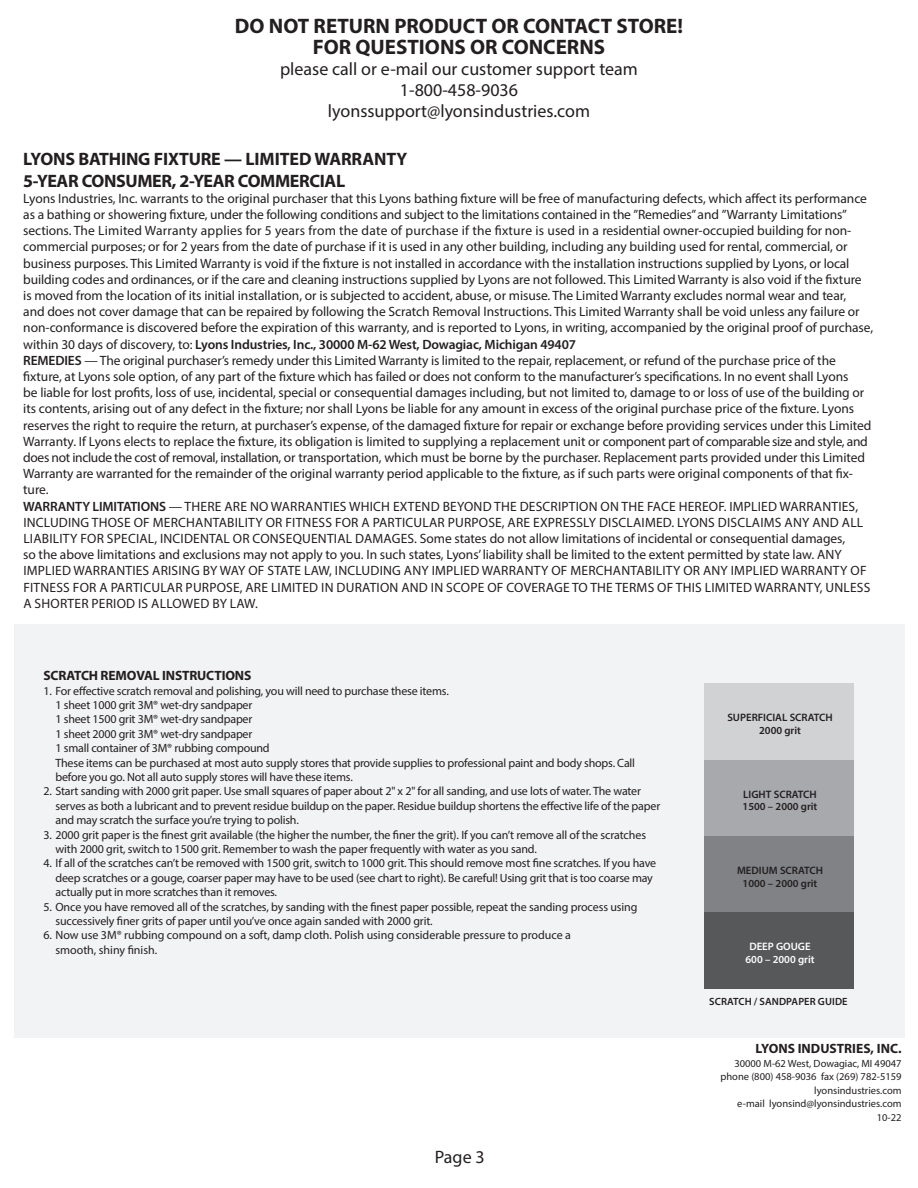
<style>
.page{position:relative;width:918px;height:1188px;background:#fff}
.page>*{position:absolute;margin:0;border:0;box-sizing:border-box;transform-origin:0 0}
.t1{font:700 21px "Myriad Pro";color:#231f20}
.t2{font:18px "Myriad Pro";color:#231f20}
.Warranty_Body_SM{font:700 18px/21.6px "Myriad Pro";letter-spacing:-.02em;color:#231f20}
.Warranty_Body_SM-2{font:13.5px/16.2px "Myriad Pro";letter-spacing:-.005em;color:#231f20}
.Warranty_Body{font:700 13.5px "Myriad Pro";letter-spacing:-.01em;color:#231f20}
.Warranty_Body-2{font:12px/14.4px "Myriad Pro";letter-spacing:-.015em;color:#231f20}
.Scratch_Guide{font:600 10.8px/12.9px "Myriad Pro";color:#231f20;text-align:center}
.Scratch_Guide-2{font:600 10.8px/12.9px "Myriad Pro";color:#fff;text-align:center}
.t3{font:10.5px "Myriad Pro";color:#231f20}
.Dim_Bold{font:600 10.5px "Myriad Pro";letter-spacing:.01em;color:#231f20}
.s1{font-weight:600}
</style>
<div class="page">
<div style="left:14px;top:624px;width:891px;height:414px;background:#f2f3f4"></div>
<div style="left:704px;top:684px;width:149px;height:76px;background:#d1d2d4"></div>
<div style="left:704px;top:760px;width:149px;height:76px;background:#a8a9ad"></div>
<div style="left:704px;top:836px;width:149px;height:77px;background:#808285"></div>
<div style="left:704px;top:913px;width:149px;height:76px;background:#57585a"></div>
<p class="t1" style="left:235px;top:13px;width:450px">DO NOT RETURN PRODUCT OR CONTACT STORE!</p>
<p class="t1" style="left:313px;top:34px;width:294px">FOR QUESTIONS OR CONCERNS</p>
<p class="t2" style="left:280px;top:58px;width:359px">please call or e-mail our customer support team</p>
<p class="t2" style="left:400px;top:79px;width:120px">1-800-458-9036</p>
<p class="t2" style="left:328px;top:100px;width:264px">lyonssupport@lyonsindustries.com</p>
<p class="Warranty_Body_SM" style="left:23px;top:148px;width:385px">LYONS BATHING FIXTURE — LIMITED WARRANTY<br>5-YEAR CONSUMER, 2-YEAR COMMERCIAL</p>
<p class="Warranty_Body_SM-2" style="left:23px;top:190px;width:851px">Lyons Industries, Inc. warrants to the original purchaser that this Lyons bathing fixture will be free of manufacturing defects, which affect its performance as a bathing or showering fixture, under the following conditions and subject to the limitations contained in the ”Remedies” and ”Warranty Limitations” sections. The Limited Warranty applies for 5 years from the date of purchase if the fixture is used in a residential owner-occupied building for non&shy;commercial purposes; or for 2 years from the date of purchase if it is used in any other building, including any building used for rental, commercial, or business purposes. This Limited Warranty is void if the fixture is not installed in accordance with the installation instructions supplied by Lyons, or local building codes and ordinances, or if the care and cleaning instructions supplied by Lyons are not followed. This Limited Warranty is also void if the fixture is moved from the location of its initial installation, or is subjected to accident, abuse, or misuse. The Limited Warranty excludes normal wear and tear,<br>and does not cover damage that can be repaired by following the Scratch Removal Instructions. This Limited Warranty shall be void unless any failure or non-conformance is discovered before the expiration of this warranty, and is reported to Lyons, in writing, accompanied by the original proof of purchase, within 30 days of discovery, to: <span class="s1">Lyons Industries, Inc., 30000 M-62 West, Dowagiac, Michigan 49407<br>REMEDIES</span> — The original purchaser’s remedy under this Limited Warranty is limited to the repair, replacement, or refund of the purchase price of the fixture, at Lyons sole option, of any part of the fixture which has failed or does not conform to the manufacturer’s specifications. In no event shall Lyons<br>be liable for lost profits, loss of use, incidental, special or consequential damages including, but not limited to, damage to or loss of use of the building or its contents, arising out of any defect in the fixture; nor shall Lyons be liable for any amount in excess of the original purchase price of the fixture. Lyons reserves the right to require the return, at purchaser’s expense, of the damaged fixture for repair or exchange before providing services under this Limited Warranty. If Lyons elects to replace the fixture, its obligation is limited to supplying a replacement unit or component part of comparable size and style, and does not include the cost of removal, installation, or transportation, which must be borne by the purchaser. Replacement parts provided under this Limited Warranty are warranted for the remainder of the original warranty period applicable to the fixture, as if such parts were original components of that fix&shy;ture.<br><span class="s1">WARRANTY LIMITATIONS</span> — THERE ARE NO WARRANTIES WHICH EXTEND BEYOND THE DESCRIPTION ON THE FACE HEREOF. IMPLIED WARRANTIES, INCLUDING THOSE OF MERCHANTABILITY OR FITNESS FOR A PARTICULAR PURPOSE, ARE EXPRESSLY DISCLAIMED. LYONS DISCLAIMS ANY AND ALL LIABILITY FOR SPECIAL, INCIDENTAL OR CONSEQUENTIAL DAMAGES. Some states do not allow limitations of incidental or consequential damages,<br>so the above limitations and exclusions may not apply to you. In such states, Lyons’ liability shall be limited to the extent permitted by state law. ANY IMPLIED WARRANTIES ARISING BY WAY OF STATE LAW, INCLUDING ANY IMPLIED WARRANTY OF MERCHANTABILITY OR ANY IMPLIED WARRANTY OF FITNESS FOR A PARTICULAR PURPOSE, ARE LIMITED IN DURATION AND IN SCOPE OF COVERAGE TO THE TERMS OF THIS LIMITED WARRANTY, UNLESS A SHORTER PERIOD IS ALLOWED BY LAW.</p>
<p class="Warranty_Body" style="left:43px;top:667px;width:209px">SCRATCH REMOVAL INSTRUCTIONS</p>
<p class="Warranty_Body-2" style="left:55px;top:683px;width:581px;text-indent:-12px">1. For effective scratch removal and polishing, you will need to purchase these items.<br>1 sheet 1000 grit 3M® wet-dry sandpaper<br>1 sheet 1500 grit 3M® wet-dry sandpaper<br>1 sheet 2000 grit 3M® wet-dry sandpaper<br>1 small container of 3M® rubbing compound<br>These items can be purchased at most auto supply stores that provide supplies to professional paint and body shops. Call before you go. Not all auto supply stores will have these items.</p>
<p class="Warranty_Body-2" style="left:55px;top:784px;width:606px;text-indent:-12px">2. Start sanding with 2000 grit paper. Use small squares of paper about 2" x 2" for all sanding, and use lots of water. The water serves as both a lubricant and to prevent residue buildup on the paper. Residue buildup shortens the effective life of the paper and may scratch the surface you’re trying to polish.</p>
<p class="Warranty_Body-2" style="left:55px;top:827px;width:592px;text-indent:-12px">3. 2000 grit paper is the finest grit available (the higher the number, the finer the grit). If you can’t remove all of the scratches with 2000 grit, switch to 1500 grit. Remember to wash the paper frequently with water as you sand.</p>
<p class="Warranty_Body-2" style="left:55px;top:856px;width:602px;text-indent:-12px">4. If all of the scratches can’t be removed with 1500 grit, switch to 1000 grit. This should remove most fine scratches. If you have deep scratches or a gouge, coarser paper may have to be used (see chart to right). Be careful! Using grit that is too coarse may actually put in more scratches than it removes.</p>
<p class="Warranty_Body-2" style="left:55px;top:899px;width:583px;text-indent:-12px">5. Once you have removed all of the scratches, by sanding with the finest paper possible, repeat the sanding process using successively finer grits of paper until you’ve once again sanded with 2000 grit.</p>
<p class="Warranty_Body-2" style="left:55px;top:928px;width:517px;text-indent:-12px">6. Now use 3M® rubbing compound on a soft, damp cloth. Polish using considerable pressure to produce a smooth, shiny finish.</p>
<p class="t2" style="left:435px;top:1146px;width:51px">Page 3</p>
<p class="Scratch_Guide" style="left:727px;top:711px;width:107px">SUPERFICIAL SCRATCH<br>2000 grit</p>
<p class="Scratch_Guide" style="left:743px;top:787px;width:76px;text-align:left">LIGHT SCRATCH<br>1500 – 2000 grit</p>
<p class="Scratch_Guide" style="left:737px;top:863px;width:88px">MEDIUM SCRATCH<br>1000 – 2000 grit</p>
<p class="Scratch_Guide-2" style="left:746px;top:939px;width:70px">DEEP GOUGE<br>600 – 2000 grit</p>
<p class="Dim_Bold" style="left:709px;top:995px;width:140px">SCRATCH / SANDPAPER GUIDE</p>
<p class="Warranty_Body" style="left:756px;top:1040px;width:147px">LYONS INDUSTRIES, INC.</p>
<p class="t3" style="left:734px;top:1057px;width:169px">30000 M-62 West, Dowagiac, MI 49047</p>
<p class="t3" style="left:720px;top:1070px;width:183px">phone (800) 458-9036 fax (269) 782-5159</p>
<p class="t3" style="left:814px;top:1084px;width:89px">lyonsindustries.com</p>
<p class="t3" style="left:737px;top:1097px;width:166px">e-mail lyonsind@lyonsindustries.com</p>
<p class="t3" style="left:877px;top:1111px;width:26px">10-22</p>
</div>
